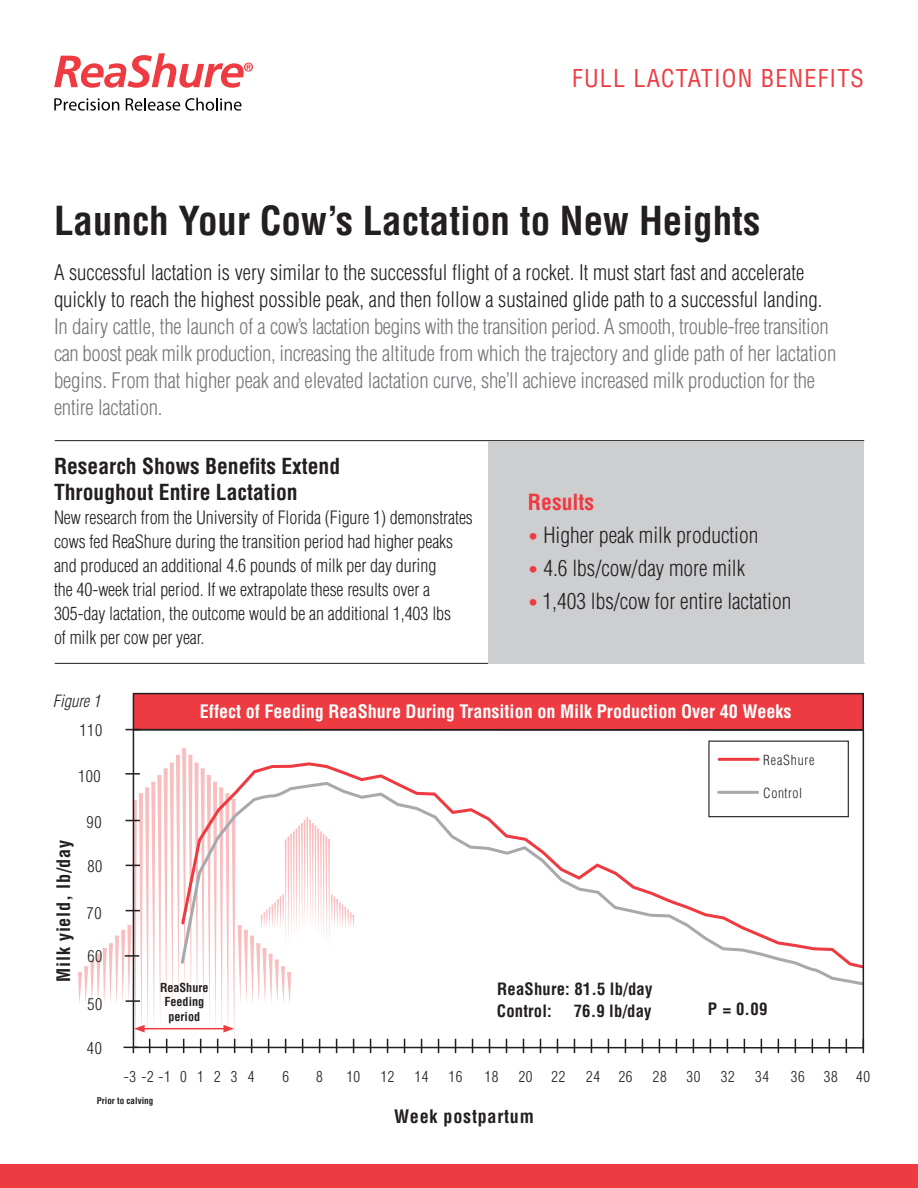
<style>
.page{position:relative;width:918px;height:1188px;background:#fff}
.page>*{position:absolute;margin:0;border:0;box-sizing:border-box;transform-origin:0 0}
.t1{font:700 condensed 39px "Helvetica";color:#231f20}
.t2{font:condensed 24px "Helvetica";letter-spacing:.05em;color:#ee3a41}
.t3{font:300 condensed 21.75px "Helvetica";color:#231f20}
.t4{font:700 condensed 21.75px "Helvetica";color:#ee3a41}
.t5{font:700 condensed 21.6px/26px "Helvetica";color:#231f20}
.t6{font:300 condensed 21px/27px "Helvetica";letter-spacing:-.01em;color:#757679}
.t7{font:300 condensed 21px/27px "Helvetica";color:#231f20}
.t8{font:700 condensed 18.15px "Helvetica";color:#fff}
.t9{font:700 condensed 18.15px "Helvetica";letter-spacing:.04em;color:#231f20}
.t10{font:300 condensed 18px/24px "Helvetica";letter-spacing:-.005em;color:#231f20}
.t11{font:700 condensed 16.65px "Helvetica";letter-spacing:.01em;color:#231f20}
.t12{font:italic 300 condensed 16.5px "Helvetica";color:#231f20}
.t13{font:300 condensed 16.2px "Helvetica";letter-spacing:.04em;color:#231f20}
.t14{font:300 condensed 15px "Helvetica";letter-spacing:.04em;color:#231f20}
.t15{font:300 condensed 13.65px "Helvetica";letter-spacing:.06em;color:#231f20}
.t16{font:300 condensed 13.65px "Helvetica";letter-spacing:.04em;color:#231f20}
.t17{font:700 condensed 12.15px/14.5px "Helvetica";color:#231f20;text-align:center}
.t18{font:700 condensed 9.15px "Helvetica";color:#231f20}
.s1{font-size:17.85px;color:#ee3a41}
</style>
<div class="page">
<svg style="left:54px;top:98px;width:65px;height:13px"></svg>
<svg style="left:126px;top:98px;width:116px;height:13px"></svg>
<svg style="left:54px;top:53px;width:199px;height:35px"></svg>
<div style="left:0;top:1165px;width:918px;height:23px;background:#ee3a41"></div>
<hr style="left:55px;top:663px;width:809px;height:1px;background:#231f20">
<hr style="left:55px;top:440px;width:809px;height:1px;background:#231f20">
<div style="left:133px;top:694px;width:730px;height:36px;background:#ee3a41"></div>
<div style="left:133px;top:693px;width:731px;height:37px;border:2px solid #231f20"></div>
<div style="left:488px;top:441px;width:376px;height:223px;background:#cdced0"></div>
<svg style="left:78px;top:773px;width:276px;height:280px"></svg>
<svg style="left:132px;top:728px;width:733px;height:321px"></svg>
<p class="t2" style="left:572px;top:64px;width:293px">FULL LACTATION BENEFITS</p>
<h1 class="t1" style="left:54px;top:196px;width:708px">Launch Your Cow’s Lactation to New Heights</h1>
<p class="t7" style="left:54px;top:259px;width:770px">A successful lactation is very similar to the successful flight of a rocket. It must start fast and accelerate quickly to reach the highest possible peak, and then follow a sustained glide path to a successful landing.</p>
<p class="t6" style="left:54px;top:313px;width:784px">In dairy cattle, the launch of a cow’s lactation begins with the transition period. A smooth, trouble-free transition can boost peak milk production, increasing the altitude from which the trajectory and glide path of her lactation begins. From that higher peak and elevated lactation curve, she’ll achieve increased milk production for the entire lactation.</p>
<p class="t5" style="left:54px;top:453px;width:288px">Research Shows Benefits Extend<br>Throughout Entire Lactation</p>
<p class="t10" style="left:54px;top:505px;width:420px">New research from the University of Florida (Figure 1) demonstrates cows fed ReaShure during the transition period had higher peaks and produced an additional 4.6 pounds of milk per day during<br>the 40-week trial period. If we extrapolate these results over a 305-day lactation, the outcome would be an additional 1,403 lbs<br>of milk per cow per year.</p>
<p class="t4" style="left:528px;top:488px;width:68px">Results</p>
<p class="t3" style="left:528px;top:521px;width:232px"><span class="s1">•</span> Higher peak milk production</p>
<p class="t3" style="left:528px;top:554px;width:219px"><span class="s1">•</span> 4.6 lbs/cow/day more milk</p>
<p class="t3" style="left:528px;top:587px;width:265px"><span class="s1">•</span> 1,403 lbs/cow for entire lactation</p>
<p class="t12" style="left:53px;top:691px;width:49px">Figure 1</p>
<p class="t13" style="left:79px;top:720px;width:24px">110</p>
<p class="t13" style="left:78px;top:766px;width:24px">100</p>
<p class="t9" style="left:52px;top:982px;width:143px;rotate:-90deg">Milk yield, lb/day</p>
<p class="t13" style="left:87px;top:812px;width:16px">90</p>
<p class="t13" style="left:87px;top:856px;width:16px">80</p>
<p class="t13" style="left:87px;top:903px;width:16px">70</p>
<p class="t13" style="left:87px;top:946px;width:16px">60</p>
<p class="t13" style="left:87px;top:994px;width:16px">50</p>
<p class="t13" style="left:87px;top:1038px;width:16px">40</p>
<p class="t8" style="left:200px;top:700px;width:593px">Effect of Feeding ReaShure During Transition on Milk Production Over 40 Weeks</p>
<p class="t15" style="left:763px;top:752px;width:53px">ReaShure</p>
<p class="t17" style="left:160px;top:980px;width:50px">ReaShure<br>Feeding period</p>
<p class="t16" style="left:763px;top:785px;width:40px">Control</p>
<p class="t11" style="left:497px;top:978px;width:157px">ReaShure: 81.5 lb/day</p>
<p class="t11" style="left:497px;top:1000px;width:56px">Control:</p>
<p class="t11" style="left:574px;top:1000px;width:80px">76.9 lb/day</p>
<p class="t11" style="left:708px;top:999px;width:61px">P = 0.09</p>
<p class="t14" style="left:124px;top:1067px;width:49px">-3 -2 -1</p>
<p class="t14" style="left:180px;top:1067px;width:76px">01234</p>
<p class="t14" style="left:282px;top:1067px;width:8px">6</p>
<p class="t14" style="left:316px;top:1067px;width:8px">8</p>
<p class="t14" style="left:346px;top:1067px;width:15px">10</p>
<p class="t14" style="left:381px;top:1067px;width:15px">12</p>
<p class="t14" style="left:415px;top:1067px;width:15px">14</p>
<p class="t14" style="left:448px;top:1067px;width:15px">16</p>
<p class="t14" style="left:485px;top:1067px;width:15px">18</p>
<p class="t14" style="left:519px;top:1067px;width:15px">20</p>
<p class="t14" style="left:552px;top:1067px;width:15px">22</p>
<p class="t14" style="left:586px;top:1067px;width:48px">24 26</p>
<p class="t14" style="left:653px;top:1067px;width:15px">28</p>
<p class="t14" style="left:687px;top:1067px;width:15px">30</p>
<p class="t14" style="left:721px;top:1067px;width:15px">32</p>
<p class="t14" style="left:755px;top:1067px;width:15px">34</p>
<p class="t14" style="left:791px;top:1067px;width:15px">36</p>
<p class="t14" style="left:824px;top:1067px;width:48px">38 40</p>
<p class="t18" style="left:97px;top:1095px;width:58px">Prior to calving</p>
<p class="t9" style="left:394px;top:1105px;width:141px">Week postpartum</p>
</div>
